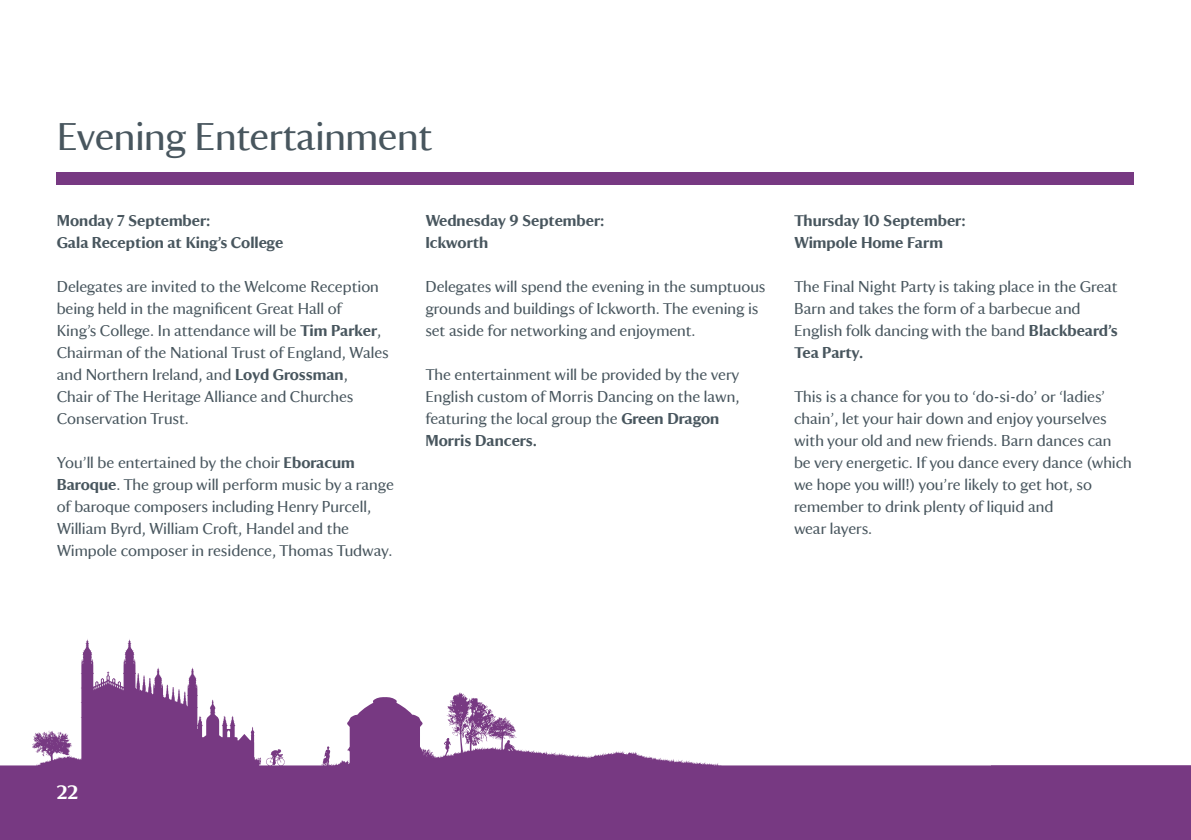
<style>
.page{position:relative;width:1191px;height:840px;background:#fff}
.page>*{position:absolute;margin:0;border:0;box-sizing:border-box;transform-origin:0 0}
.t1{font:40px "National Trust TT";letter-spacing:-.01em;color:#48565e}
.t2{font:700 20px "National Trust TT";color:#fff}
.t3{font:16px/22px "National Trust TT";color:#48565e}
.t4{font:700 16px/22px "National Trust TT";color:#48565e}
.s1{font-weight:700}
</style>
<div class="page">
<svg style="left:0;top:639px;width:1191px;height:200px"></svg>
<div style="left:57px;top:172px;width:1077px;height:12px;background:#773982"></div>
<h1 class="t1" style="left:57px;top:109px;width:378px">Evening Entertainment</h1>
<p class="t4" style="left:57px;top:208px;width:228px">Monday 7 September:<br>Gala Reception at King’s College</p>
<p class="t3" style="left:57px;top:274px;width:334px">Delegates are invited to the Welcome Reception being held in the magnificent Great Hall of<br>King’s College. In attendance will be <span class="s1">Tim Parker</span>, Chairman of the National Trust of England, Wales and Northern Ireland, and <span class="s1">Loyd Grossman</span>,<br>Chair of The Heritage Alliance and Churches Conservation Trust.</p>
<p class="t3" style="left:57px;top:450px;width:339px">You’ll be entertained by the choir <span class="s1">Eboracum Baroque</span>. The group will perform music by a range of baroque composers including Henry Purcell, William Byrd, William Croft, Handel and the Wimpole composer in residence, Thomas Tudway.</p>
<p class="t4" style="left:425px;top:208px;width:181px">Wednesday 9 September:<br>Ickworth</p>
<p class="t3" style="left:425px;top:274px;width:342px">Delegates will spend the evening in the sumptuous grounds and buildings of Ickworth. The evening is set aside for networking and enjoyment.</p>
<p class="t3" style="left:425px;top:362px;width:315px">The entertainment will be provided by the very English custom of Morris Dancing on the lawn, featuring the local group the <span class="s1">Green Dragon Morris Dancers.</span></p>
<p class="t4" style="left:794px;top:208px;width:173px">Thursday 10 September:<br>Wimpole Home Farm</p>
<p class="t3" style="left:794px;top:274px;width:325px">The Final Night Party is taking place in the Great Barn and takes the form of a barbecue and English folk dancing with the band <span class="s1">Blackbeard’s Tea Party.</span></p>
<p class="t3" style="left:794px;top:384px;width:339px">This is a chance for you to ‘do-si-do’ or ‘ladies’ chain’, let your hair down and enjoy yourselves with your old and new friends. Barn dances can be very energetic. If you dance every dance (which we hope you will!) you’re likely to get hot, so remember to drink plenty of liquid and<br>wear layers.</p>
<p class="t2" style="left:57px;top:778px;width:23px">22</p>
</div>
